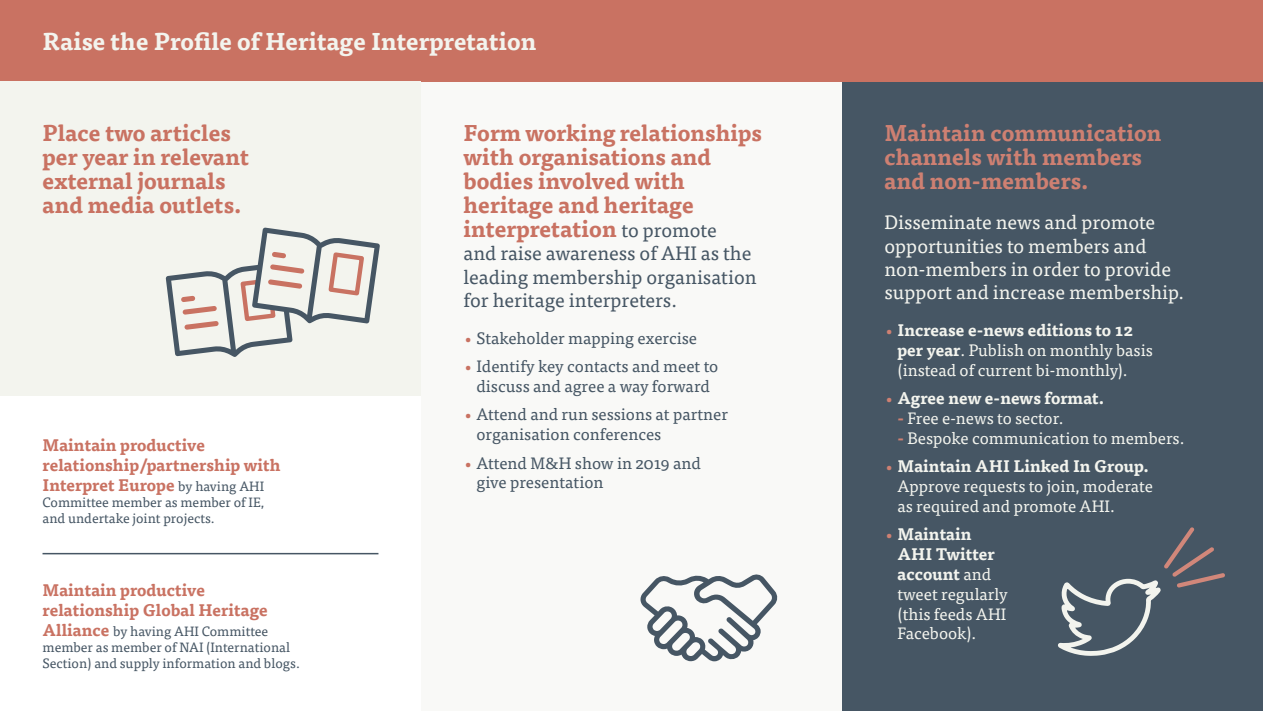
<style>
.page{position:relative;width:1263px;height:711px;background:#fff}
.page>*{position:absolute;margin:0;border:0;box-sizing:border-box;transform-origin:0 0}
.t1{font:700 24px "Tisa Pro";color:#f3f4ee}
.t2{font:700 22.5px/24px "Tisa Pro";color:#c97262}
.t3{font:700 22.5px/24px "Tisa Pro";color:#ce8072}
.t4{font:19.5px/23.4px "Tisa Pro";color:#f3f4ee}
.t5{font:19.5px/23.4px "Tisa Pro";color:#465664}
.t6{font:16.5px/19.8px "Tisa Pro";color:#f3f4ee}
.t7{font:16.5px/19.8px "Tisa Pro";color:#465664}
.t8{font:700 16.5px/19.8px "Tisa Pro";color:#c97262}
.t9{font:700 16.5px "Tisa Pro";color:#f3f4ee}
.t10{font:13.5px/16.2px "Tisa Pro";color:#465664}
.s1{font-weight:400;font-size:13.5px;color:#465664}
.s2{font-weight:700;font-size:16.5px;color:#c97262}
.s3{font-weight:400;font-size:19.5px;color:#465664}
.s4{color:#c97262}
.s5{color:#ce8072}
.s6{font-weight:700}
.s7{font-weight:400;color:#ce8072}
.s8{font-weight:700;color:#ce8072}
</style>
<div class="page">
<div style="left:421px;top:82px;width:421px;height:628px;background:#f9f9f7"></div>
<div style="left:842px;top:82px;width:421px;height:628px;background:#465664"></div>
<div style="left:0;top:0;width:1263px;height:82px;background:#c97262"></div>
<div style="left:0;top:82px;width:421px;height:314px;background:#f3f4ee"></div>
<svg style="left:1058px;top:527px;width:167px;height:129px"></svg>
<hr style="left:43px;top:552px;width:335px;height:2px;background:#465664">
<svg style="left:166px;top:227px;width:214px;height:130px"></svg>
<svg style="left:640px;top:574px;width:138px;height:86px"></svg>
<h1 class="t1" style="left:43px;top:22px;width:495px">Raise the Profile of Heritage Interpretation</h1>
<h2 class="t2" style="left:43px;top:119px;width:208px">Place two articles per year in relevant external journals and media outlets.</h2>
<p class="t8" style="left:43px;top:434px;width:240px">Maintain productive relationship/partnership with<br>Interpret Europe <span class="s1">by having AHI</span></p>
<p class="t10" style="left:43px;top:493px;width:223px">Committee member as member of IE, and undertake joint projects.</p>
<p class="t8" style="left:43px;top:579px;width:227px">Maintain productive relationship Global Heritage</p>
<p class="t10" style="left:43px;top:622px;width:259px"><span class="s2">Alliance</span> by having AHI Committee member as member of NAI (International<br>Section) and supply information and blogs.</p>
<h2 class="t2" style="left:463px;top:119px;width:300px">Form working relationships with organisations and bodies involved with heritage and heritage interpretation <span class="s3">to promote</span></h2>
<p class="t5" style="left:463px;top:240px;width:295px">and raise awareness of AHI as the leading membership organisation for heritage interpreters.</p>
<p class="t7" style="left:463px;top:327px;width:235px"><span class="s4">•</span> Stakeholder mapping exercise</p>
<p class="t7" style="left:463px;top:355px;width:256px;text-align:center"><span class="s4">•</span> Identify key contacts and meet to discuss and agree a way forward</p>
<p class="t7" style="left:476px;top:403px;width:253px;text-indent:-13px"><span class="s4">•</span> Attend and run sessions at partner organisation conferences</p>
<p class="t7" style="left:476px;top:451px;width:226px;text-indent:-13px"><span class="s4">•</span> Attend M&amp;H show in 2019 and give presentation</p>
<h2 class="t3" style="left:884px;top:119px;width:279px">Maintain communication channels with members and non-members.</h2>
<p class="t4" style="left:884px;top:209px;width:301px">Disseminate news and promote opportunities to members and non-members in order to provide support and increase membership.</p>
<p class="t6" style="left:897px;top:319px;width:257px;text-indent:-13px"><span class="s5">•</span> <span class="s6">Increase e-news editions to 12 per year</span>. Publish on monthly basis (instead of current bi-monthly).</p>
<p class="t9" style="left:884px;top:385px;width:221px"><span class="s7">•</span> Agree new e-news format.</p>
<p class="t6" style="left:897px;top:407px;width:168px"><span class="s8">-</span> Free e-news to sector.</p>
<p class="t6" style="left:897px;top:427px;width:288px"><span class="s8">-</span> Bespoke communication to members.</p>
<p class="t6" style="left:897px;top:455px;width:257px;text-indent:-13px"><span class="s5">•</span> <span class="s6">Maintain AHI Linked In Group.<br></span>Approve requests to join, moderate as required and promote AHI.</p>
<p class="t6" style="left:897px;top:523px;width:112px;text-indent:-13px"><span class="s5">•</span> <span class="s6">Maintain<br>AHI Twitter account</span> and tweet regularly (this feeds AHI<br>Facebook).</p>
</div>
